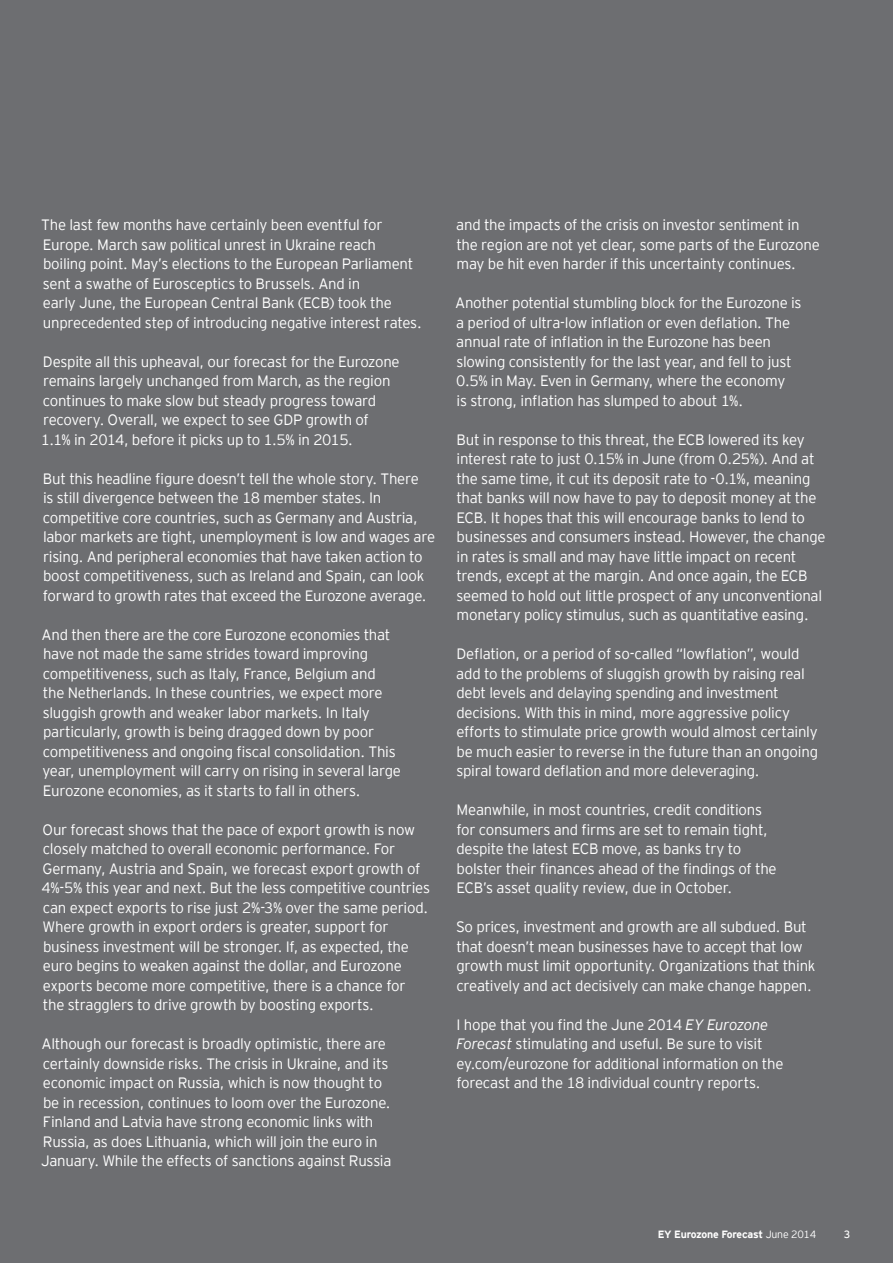
<style>
.page{position:relative;width:893px;height:1263px;background:#6d6e71}
.page>*{position:absolute;margin:0;border:0;box-sizing:border-box;transform-origin:0 0}
.t1{font:300 15px/19.5px "EY Interstate";letter-spacing:-.02em;color:#fff}
.t2{font:700 10.5px "EY Interstate";letter-spacing:-.03em;color:#fff}
.t3{font:10.5px "EY Interstate";color:#fff}
.s1{font-style:italic}
.s2{font-weight:300}
</style>
<div class="page">
<p class="t1" style="left:41px;top:214px;width:382px">The last few months have certainly been eventful for Europe. March saw political unrest in Ukraine reach boiling point. May’s elections to the European Parliament sent a swathe of Eurosceptics to Brussels. And in<br>early June, the European Central Bank (ECB) took the unprecedented step of introducing negative interest rates.</p>
<p class="t1" style="left:41px;top:351px;width:360px">Despite all this upheaval, our forecast for the Eurozone remains largely unchanged from March, as the region continues to make slow but steady progress toward recovery. Overall, we expect to see GDP growth of 1.1% in 2014, before it picks up to 1.5% in 2015.</p>
<p class="t1" style="left:43px;top:468px;width:394px">But this headline figure doesn’t tell the whole story. There<br>is still divergence between the 18 member states. In competitive core countries, such as Germany and Austria, labor markets are tight, unemployment is low and wages are rising. And peripheral economies that have taken action to boost competitiveness, such as Ireland and Spain, can look forward to growth rates that exceed the Eurozone average.</p>
<p class="t1" style="left:42px;top:624px;width:361px">And then there are the core Eurozone economies that have not made the same strides toward improving competitiveness, such as Italy, France, Belgium and<br>the Netherlands. In these countries, we expect more sluggish growth and weaker labor markets. In Italy particularly, growth is being dragged down by poor competitiveness and ongoing fiscal consolidation. This year, unemployment will carry on rising in several large Eurozone economies, as it starts to fall in others.</p>
<p class="t1" style="left:42px;top:819px;width:390px">Our forecast shows that the pace of export growth is now closely matched to overall economic performance. For Germany, Austria and Spain, we forecast export growth of 4%-5% this year and next. But the less competitive countries can expect exports to rise just 2%-3% over the same period.<br>Where growth in export orders is greater, support for business investment will be stronger. If, as expected, the euro begins to weaken against the dollar, and Eurozone exports become more competitive, there is a chance for<br>the stragglers to drive growth by boosting exports.</p>
<p class="t1" style="left:41px;top:1033px;width:352px">Although our forecast is broadly optimistic, there are certainly downside risks. The crisis in Ukraine, and its economic impact on Russia, which is now thought to be in recession, continues to loom over the Eurozone.<br>Finland and Latvia have strong economic links with Russia, as does Lithuania, which will join the euro in January. While the effects of sanctions against Russia</p>
<p class="t1" style="left:456px;top:214px;width:365px">and the impacts of the crisis on investor sentiment in the region are not yet clear, some parts of the Eurozone may be hit even harder if this uncertainty continues.</p>
<p class="t1" style="left:455px;top:292px;width:348px">Another potential stumbling block for the Eurozone is a period of ultra-low inflation or even deflation. The annual rate of inflation in the Eurozone has been slowing consistently for the last year, and fell to just 0.5% in May. Even in Germany, where the economy<br>is strong, inflation has slumped to about 1%.</p>
<p class="t1" style="left:456px;top:429px;width:371px">But in response to this threat, the ECB lowered its key interest rate to just 0.15% in June (from 0.25%). And at the same time, it cut its deposit rate to -0.1%, meaning that banks will now have to pay to deposit money at the ECB. It hopes that this will encourage banks to lend to businesses and consumers instead. However, the change in rates is small and may have little impact on recent trends, except at the margin. And once again, the ECB seemed to hold out little prospect of any unconventional monetary policy stimulus, such as quantitative easing.</p>
<p class="t1" style="left:456px;top:643px;width:363px">Deflation, or a period of so-called “lowflation”, would add to the problems of sluggish growth by raising real debt levels and delaying spending and investment decisions. With this in mind, more aggressive policy efforts to stimulate price growth would almost certainly be much easier to reverse in the future than an ongoing spiral toward deflation and more deleveraging.</p>
<p class="t1" style="left:456px;top:799px;width:322px">Meanwhile, in most countries, credit conditions for consumers and firms are set to remain tight, despite the latest ECB move, as banks try to bolster their finances ahead of the findings of the ECB’s asset quality review, due in October.</p>
<p class="t1" style="left:456px;top:916px;width:361px">So prices, investment and growth are all subdued. But that doesn’t mean businesses have to accept that low growth must limit opportunity. Organizations that think creatively and act decisively can make change happen.</p>
<p class="t1" style="left:456px;top:1014px;width:329px">I hope that you find the June 2014 <span class="s1">EY Eurozone Forecast</span> stimulating and useful. Be sure to visit ey.com/eurozone for additional information on the forecast and the 18 individual country reports.</p>
<p class="t2" style="left:658px;top:1227px;width:160px">EY Eurozone Forecast <span class="s2">June 2014</span></p>
<p class="t3" style="left:844px;top:1227px;width:8px">3</p>
</div>
